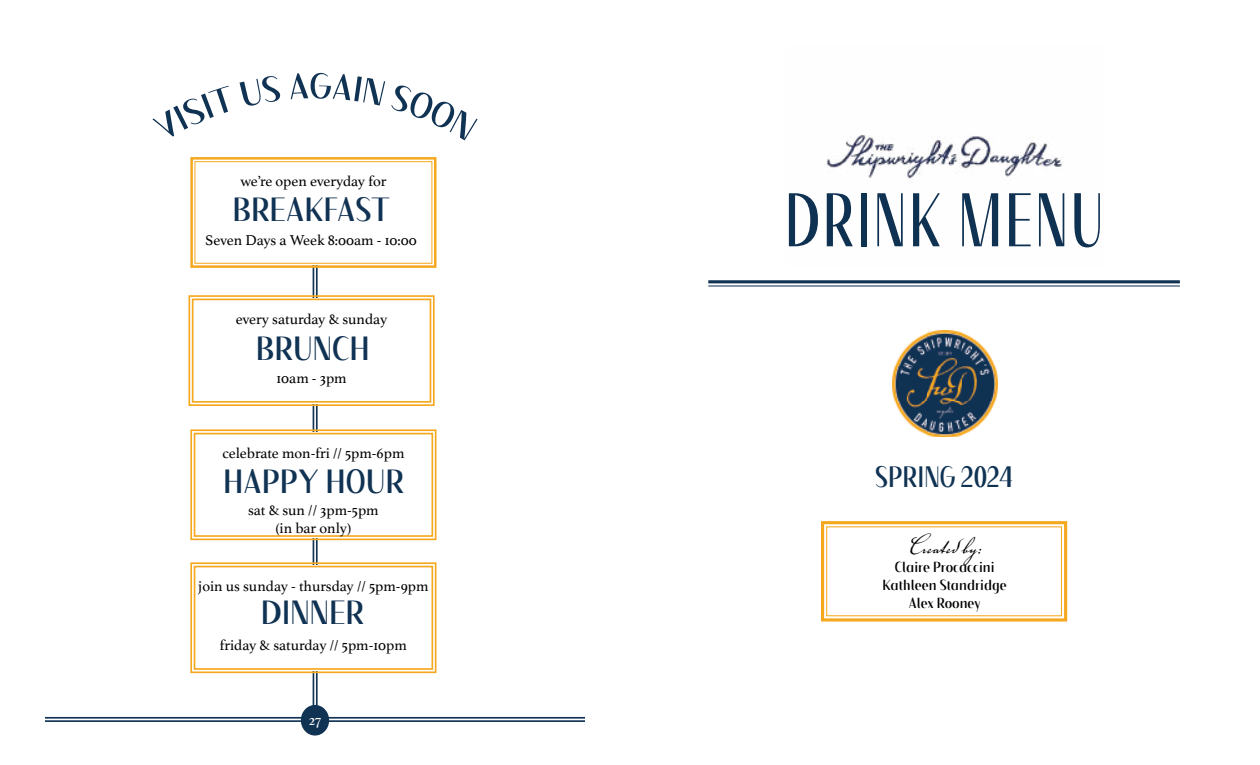
<style>
.page{position:relative;width:1260px;height:765px;background:#fff}
.page>*{position:absolute;margin:0;border:0;box-sizing:border-box;transform-origin:0 0}
.t1{font:77.62px "Floane";letter-spacing:.05em;color:#103253;scale:.74 1}
.t2{font:34.38px "Floane";color:#103253}
.t3{font:32.5px "Voluta Script Pro";color:#000}
.t4{font:30.25px "Floane";color:#103253;scale:.91 1}
.t5{font:15px/18px "Athelas";color:#000;text-align:center}
.t6{font:15px/18px "Floane";color:#000;text-align:center}
.t7{font:15px "Athelas";color:#fff}
</style>
<div class="page">
<hr style="left:45px;top:717px;width:540px;height:2px;background:#103253">
<hr style="left:45px;top:720px;width:540px;height:2px;background:#103253">
<svg style="left:821px;top:521px;width:247px;height:101px"></svg>
<div style="left:826px;top:526px;width:236px;height:90px;border:1px solid #f5a81d"></div>
<img style="left:892px;top:331px;width:105px;height:106px">
<hr style="left:316px;top:192px;width:2px;height:516px;background:#103253">
<hr style="left:313px;top:192px;width:1px;height:516px;background:#103253">
<svg style="left:190px;top:157px;width:247px;height:112px"></svg>
<div style="left:195px;top:161px;width:237px;height:103px;border:1px solid #f5a81d"></div>
<svg style="left:188px;top:294px;width:247px;height:113px"></svg>
<div style="left:192px;top:299px;width:239px;height:104px;border:2px solid #f5a81d"></div>
<svg style="left:190px;top:429px;width:247px;height:112px"></svg>
<div style="left:194px;top:433px;width:239px;height:104px;border:2px solid #f5a81d"></div>
<svg style="left:190px;top:562px;width:247px;height:112px"></svg>
<div style="left:194px;top:566px;width:239px;height:104px;border:2px solid #f5a81d"></div>
<svg style="left:152px;top:86px;width:77px;height:51px"></svg>
<svg style="left:240px;top:76px;width:41px;height:30px"></svg>
<svg style="left:291px;top:73px;width:94px;height:33px"></svg>
<svg style="left:391px;top:85px;width:87px;height:55px"></svg>
<div style="left:302px;top:706px;width:26px;height:29px;background:#103253;border-radius:50%"></div>
<div style="left:301px;top:705px;width:28px;height:31px;border:1px solid #103253;border-radius:50%"></div>
<hr style="left:708px;top:280px;width:472px;height:3px;background:#103253">
<hr style="left:708px;top:285px;width:472px;height:2px;background:#103253">
<img style="left:826px;top:135px;width:238px;height:48px">
<p class="t5" style="left:240px;top:172px;width:148px">we’re open everyday for</p>
<h2 class="t2" style="left:232px;top:181px;width:159px">BREAKFAST</h2>
<p class="t5" style="left:205px;top:231px;width:213px">Seven Days a Week 8:00am - 10:00</p>
<p class="t5" style="left:236px;top:310px;width:153px">every saturday &amp; sunday</p>
<h2 class="t2" style="left:256px;top:320px;width:115px">BRUNCH</h2>
<p class="t5" style="left:276px;top:369px;width:72px">10am - 3pm</p>
<p class="t5" style="left:222px;top:444px;width:184px">celebrate mon-fri // 5pm-6pm</p>
<h2 class="t2" style="left:223px;top:453px;width:182px">HAPPY HOUR</h2>
<p class="t5" style="left:248px;top:500px;width:132px">sat &amp; sun // 3pm-5pm (in bar only)</p>
<p class="t5" style="left:198px;top:577px;width:232px">join us sunday - thursday // 5pm-9pm</p>
<h2 class="t2" style="left:261px;top:584px;width:105px">DINNER</h2>
<p class="t5" style="left:220px;top:636px;width:189px">friday &amp; saturday // 5pm-10pm</p>
<p class="t7" style="left:309px;top:708px;width:14px">27</p>
<h1 class="t1" style="left:785px;top:156px;width:432px">DRINK MENU</h1>
<h3 class="t4" style="left:875px;top:452px;width:153px">SPRING 2024</h3>
<h3 class="t3" style="left:906px;top:523px;width:78px">Created by:</h3>
<p class="t6" style="left:883px;top:557px;width:126px">Claire Procaccini<br>Kathleen Standridge<br>Alex Rooney</p>
</div>
